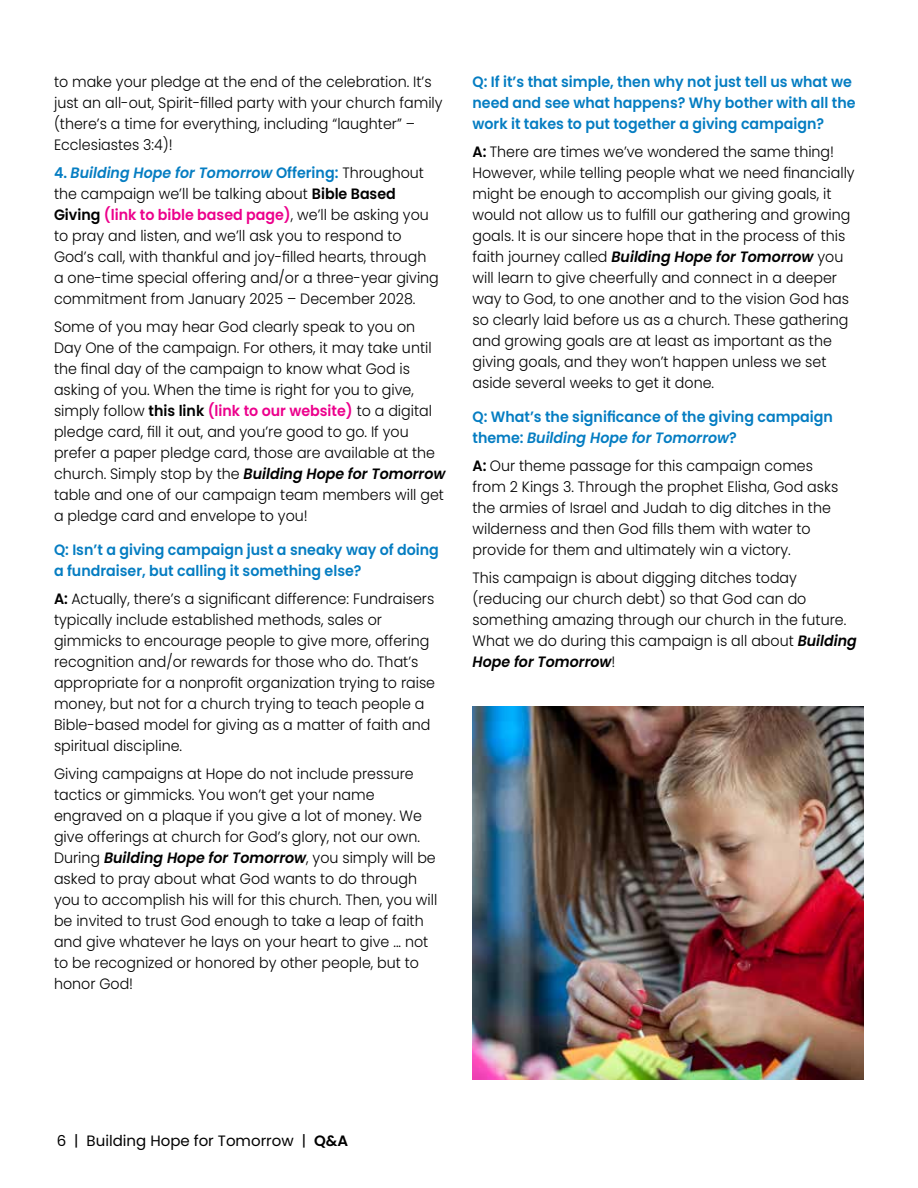
<style>
.page{position:relative;width:918px;height:1188px;background:#fff}
.page>*{position:absolute;margin:0;border:0;box-sizing:border-box;transform-origin:0 0}
.t1{font:300 15px/21px "Poppins";color:#000;scale:.95 1}
.t2{font:600 15px/21px "Poppins";color:#057dc2;scale:.95 1}
.t3{font:15px "Poppins";color:#000}
.s1{font-weight:600;color:#057dc2}
.s2{font-weight:600;font-style:italic;color:#057dc2}
.s3{font-weight:600}
.s4{font-weight:600;color:#ec008c}
.s5{font-weight:600;font-style:italic}
.s6{font-style:italic}
</style>
<div class="page">
<img style="left:472px;top:706px;width:392px;height:374px">
<p class="t1" style="left:54px;top:71px;width:411px">to make your pledge at the end of the celebration. It’s just an all-out, Spirit-filled party with your church family (there’s a time for everything, including “laughter” – Ecclesiastes 3:4)!</p>
<p class="t1" style="left:54px;top:162px;width:407px"><span class="s1">4.</span> <span class="s2">Building Hope for Tomorrow</span> <span class="s1">Offering:</span> Throughout the campaign we’ll be talking about <span class="s3">Bible Based Giving</span> <span class="s4">(link to bible based page)</span>, we’ll be asking you to pray and listen, and we’ll ask you to respond to God’s call, with thankful and joy-filled hearts, through a one-time special offering and/or a three-year giving commitment from January 2025 – December 2028.</p>
<p class="t1" style="left:54px;top:316px;width:414px">Some of you may hear God clearly speak to you on Day One of the campaign. For others, it may take until the final day of the campaign to know what God is asking of you. When the time is right for you to give, simply follow <span class="s3">this link</span> <span class="s4">(link to our website)</span> to a digital pledge card, fill it out, and you’re good to go. If you prefer a paper pledge card, those are available at the church. Simply stop by the <span class="s5">Building Hope for Tomorrow </span>table and one of our campaign team members will get a pledge card and envelope to you!</p>
<p class="t2" style="left:54px;top:539px;width:407px">Q: Isn’t a giving campaign just a sneaky way of doing a fundraiser, but calling it something else?</p>
<p class="t1" style="left:54px;top:588px;width:403px"><span class="s3">A:</span> Actually, there’s a significant difference: Fundraisers typically include established methods, sales or gimmicks to encourage people to give more, offering recognition and/or rewards for those who do. That’s appropriate for a nonprofit organization trying to raise money, but not for a church trying to teach people a Bible-based model for giving as a matter of faith and spiritual discipline.</p>
<p class="t1" style="left:54px;top:763px;width:405px">Giving campaigns at Hope do not include pressure tactics or gimmicks. You won’t get your name engraved on a plaque if you give a lot of money. We give offerings at church for God’s glory, not our own.<br>During <span class="s5">Building Hope for Tomorrow</span>, you simply will be asked to pray about what God wants to do through you to accomplish his will for this church. Then, you will be invited to trust God enough to take a leap of faith and give whatever he lays on your heart to give ... not to be recognized or honored by other people, but to honor God!</p>
<p class="t2" style="left:472px;top:71px;width:405px">Q: If it’s that simple, then why not just tell us what we need and see what happens? Why bother with all the work it takes to put together a giving campaign?</p>
<p class="t1" style="left:472px;top:141px;width:404px"><span class="s3">A:</span> There are times we’ve wondered the same thing!<br>However, while telling people what we need financially might be enough to accomplish our giving goals, it would not allow us to fulfill our gathering and growing goals. It is our sincere hope that in the process of this faith journey called <span class="s5">Building Hope for Tomorrow</span> you will learn to give cheerfully and connect in a deeper way to God, to one another and to the vision God has so clearly laid before us as a church. These gathering and growing goals are at least as important as the giving goals, and they won’t happen unless we set aside several weeks to get it done.</p>
<p class="t2" style="left:472px;top:407px;width:381px">Q: What’s the significance of the giving campaign theme: <span class="s6">Building Hope for Tomorrow</span>?</p>
<p class="t1" style="left:472px;top:455px;width:387px"><span class="s3">A:</span> Our theme passage for this campaign comes from 2 Kings 3. Through the prophet Elisha, God asks the armies of Israel and Judah to dig ditches in the wilderness and then God fills them with water to provide for them and ultimately win a victory.</p>
<p class="t1" style="left:472px;top:567px;width:406px">This campaign is about digging ditches today (reducing our church debt) so that God can do something amazing through our church in the future.<br>What we do during this campaign is all about <span class="s5">Building Hope for Tomorrow</span>!</p>
<p class="t3" style="left:57px;top:1132px;width:293px">6 | Building Hope for Tomorrow | <span class="s3">Q&amp;A</span></p>
</div>
